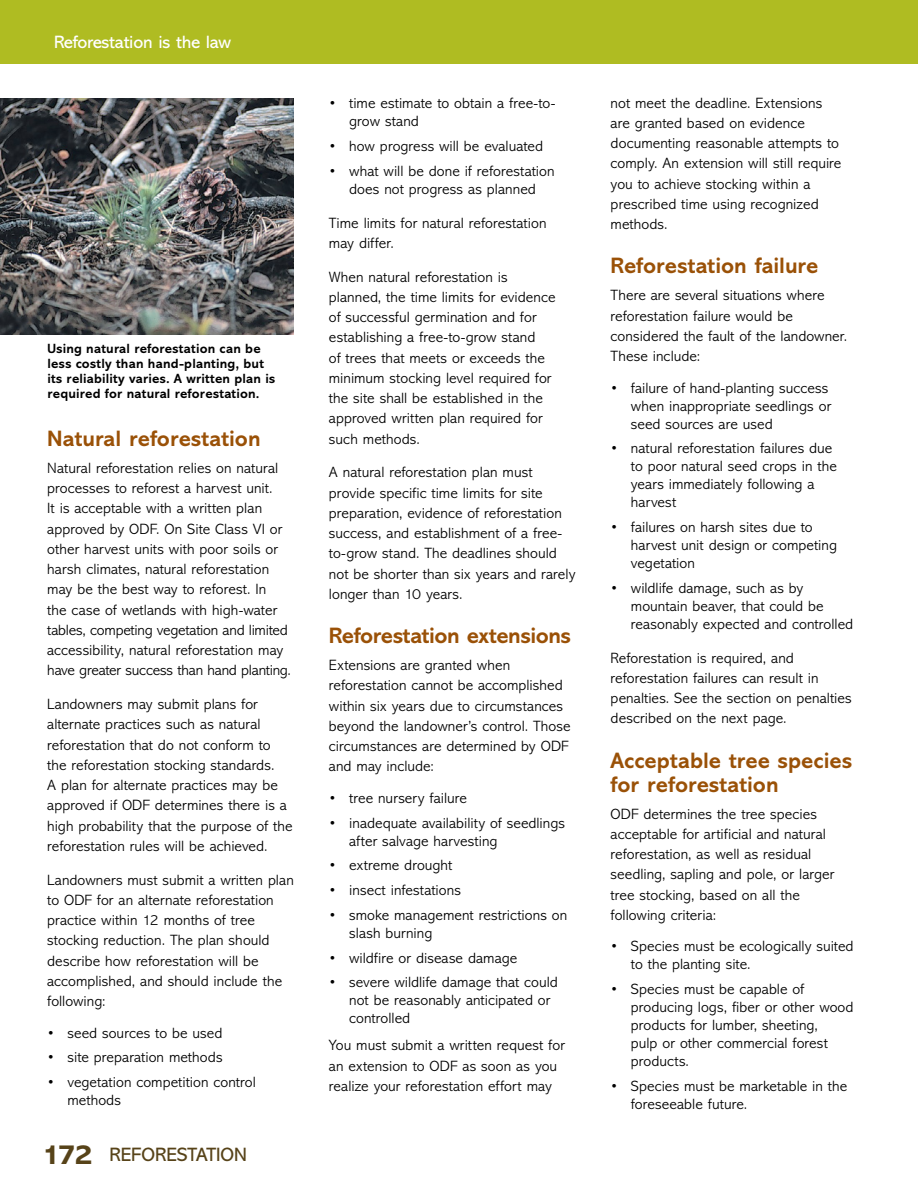
<style>
.page{position:relative;width:918px;height:1188px;background:#fff}
.page>*{position:absolute;margin:0;border:0;box-sizing:border-box;transform-origin:0 0}
.t1{font:700 22.5px/24px "Abadi MT Std";color:#9a5107}
.t2{font:19.5px "Abadi MT Std";color:#574319}
.t3{font:18px "Abadi MT Std";letter-spacing:-.01em;color:#fff}
.t4{font:300 15px/20.2px "Abadi MT Std";letter-spacing:.005em;color:#000}
.t5{font:700 13.5px/15px "Abadi MT Std";letter-spacing:.015em;color:#000}
.s1{font-weight:800;font-size:28.5px}
</style>
<div class="page">
<div style="left:0;top:0;width:918px;height:63px;background:#afbc22"></div>
<img style="left:0;top:98px;width:294px;height:237px">
<p class="t3" style="left:54px;top:32px;width:179px">Reforestation is the law</p>
<p class="t5" style="left:48px;top:342px;width:229px">Using natural reforestation can be less costly than hand-planting, but its reliability varies. A written plan is required for natural reforestation.</p>
<h1 class="t1" style="left:47px;top:427px;width:215px">Natural reforestation</h1>
<p class="t4" style="left:47px;top:458px;width:245px">Natural reforestation relies on natural processes to reforest a harvest unit.<br>It is acceptable with a written plan approved by ODF. On Site Class VI or other harvest units with poor soils or harsh climates, natural reforestation may be the best way to reforest. In<br>the case of wetlands with high-water tables, competing vegetation and limited accessibility, natural reforestation may have greater success than hand planting.</p>
<p class="t4" style="left:47px;top:694px;width:247px">Landowners may submit plans for alternate practices such as natural reforestation that do not conform to the reforestation stocking standards.<br>A plan for alternate practices may be approved if ODF determines there is a high probability that the purpose of the reforestation rules will be achieved.</p>
<p class="t4" style="left:47px;top:870px;width:248px">Landowners must submit a written plan to ODF for an alternate reforestation practice within 12 months of tree stocking reduction. The plan should describe how reforestation will be accomplished, and should include the following:</p>
<p class="t4" style="left:47px;top:1023px;width:177px">• seed sources to be used</p>
<p class="t4" style="left:47px;top:1048px;width:177px">• site preparation methods</p>
<p class="t4" style="left:68px;top:1074px;width:190px;line-height:18px;text-indent:-20px">• vegetation competition control methods</p>
<h2 class="t2" style="left:42px;top:1144px;width:207px"><span class="s1">172</span> REFORESTATION</h2>
<p class="t4" style="left:349px;top:95px;width:208px;line-height:18px;text-indent:-20px">• time estimate to obtain a free-to&shy;grow stand</p>
<p class="t4" style="left:329px;top:136px;width:216px">• how progress will be evaluated</p>
<p class="t4" style="left:329px;top:162px;width:227px;line-height:18px;text-align:center">• what will be done if reforestation does not progress as planned</p>
<p class="t4" style="left:329px;top:213px;width:219px">Time limits for natural reforestation may differ.</p>
<p class="t4" style="left:329px;top:267px;width:228px">When natural reforestation is planned, the time limits for evidence of successful germination and for establishing a free-to-grow stand<br>of trees that meets or exceeds the minimum stocking level required for the site shall be established in the approved written plan required for such methods.</p>
<p class="t4" style="left:329px;top:463px;width:248px">A natural reforestation plan must provide specific time limits for site preparation, evidence of reforestation success, and establishment of a free&shy;to-grow stand. The deadlines should not be shorter than six years and rarely longer than 10 years.</p>
<h1 class="t1" style="left:329px;top:624px;width:244px">Reforestation extensions</h1>
<p class="t4" style="left:329px;top:655px;width:243px">Extensions are granted when reforestation cannot be accomplished within six years due to circumstances beyond the landowner’s control. Those circumstances are determined by ODF and may include:</p>
<p class="t4" style="left:329px;top:788px;width:140px">• tree nursery failure</p>
<p class="t4" style="left:349px;top:814px;width:217px;line-height:18px;text-indent:-20px">• inadequate availability of seedlings after salvage harvesting</p>
<p class="t4" style="left:329px;top:856px;width:125px">• extreme drought</p>
<p class="t4" style="left:329px;top:880px;width:134px">• insect infestations</p>
<p class="t4" style="left:349px;top:906px;width:220px;line-height:18px;text-indent:-20px">• smoke management restrictions on slash burning</p>
<p class="t4" style="left:329px;top:948px;width:190px">• wildfire or disease damage</p>
<p class="t4" style="left:349px;top:974px;width:210px;line-height:18px;text-indent:-20px">• severe wildlife damage that could not be reasonably anticipated or controlled</p>
<p class="t4" style="left:329px;top:1036px;width:238px">You must submit a written request for an extension to ODF as soon as you realize your reforestation effort may</p>
<p class="t4" style="left:611px;top:93px;width:232px">not meet the deadline. Extensions are granted based on evidence documenting reasonable attempts to comply. An extension will still require you to achieve stocking within a prescribed time using recognized methods.</p>
<h1 class="t1" style="left:611px;top:254px;width:209px">Reforestation failure</h1>
<p class="t4" style="left:611px;top:286px;width:238px">There are several situations where reforestation failure would be considered the fault of the landowner.<br>These include:</p>
<p class="t4" style="left:631px;top:379px;width:202px;line-height:18px;text-indent:-20px">• failure of hand-planting success when inappropriate seedlings or seed sources are used</p>
<p class="t4" style="left:631px;top:440px;width:207px;line-height:18px;text-indent:-20px">• natural reforestation failures due to poor natural seed crops in the years immediately following a harvest</p>
<p class="t4" style="left:631px;top:518px;width:208px;line-height:18px;text-indent:-20px">• failures on harsh sites due to harvest unit design or competing vegetation</p>
<p class="t4" style="left:631px;top:579px;width:224px;line-height:18px;text-indent:-20px">• wildlife damage, such as by mountain beaver, that could be reasonably expected and controlled</p>
<p class="t4" style="left:611px;top:648px;width:243px">Reforestation is required, and reforestation failures can result in penalties. See the section on penalties described on the next page.</p>
<h1 class="t1" style="left:611px;top:748px;width:243px">Acceptable tree species for reforestation</h1>
<p class="t4" style="left:611px;top:804px;width:225px">ODF determines the tree species acceptable for artificial and natural reforestation, as well as residual seedling, sapling and pole, or larger tree stocking, based on all the following criteria:</p>
<p class="t4" style="left:631px;top:938px;width:224px;line-height:18px;text-indent:-20px">• Species must be ecologically suited to the planting site.</p>
<p class="t4" style="left:631px;top:980px;width:224px;line-height:18px;text-indent:-20px">• Species must be capable of producing logs, fiber or other wood products for lumber, sheeting,<br>pulp or other commercial forest products.</p>
<p class="t4" style="left:631px;top:1077px;width:218px;line-height:18px;text-indent:-20px">• Species must be marketable in the foreseeable future.</p>
</div>
